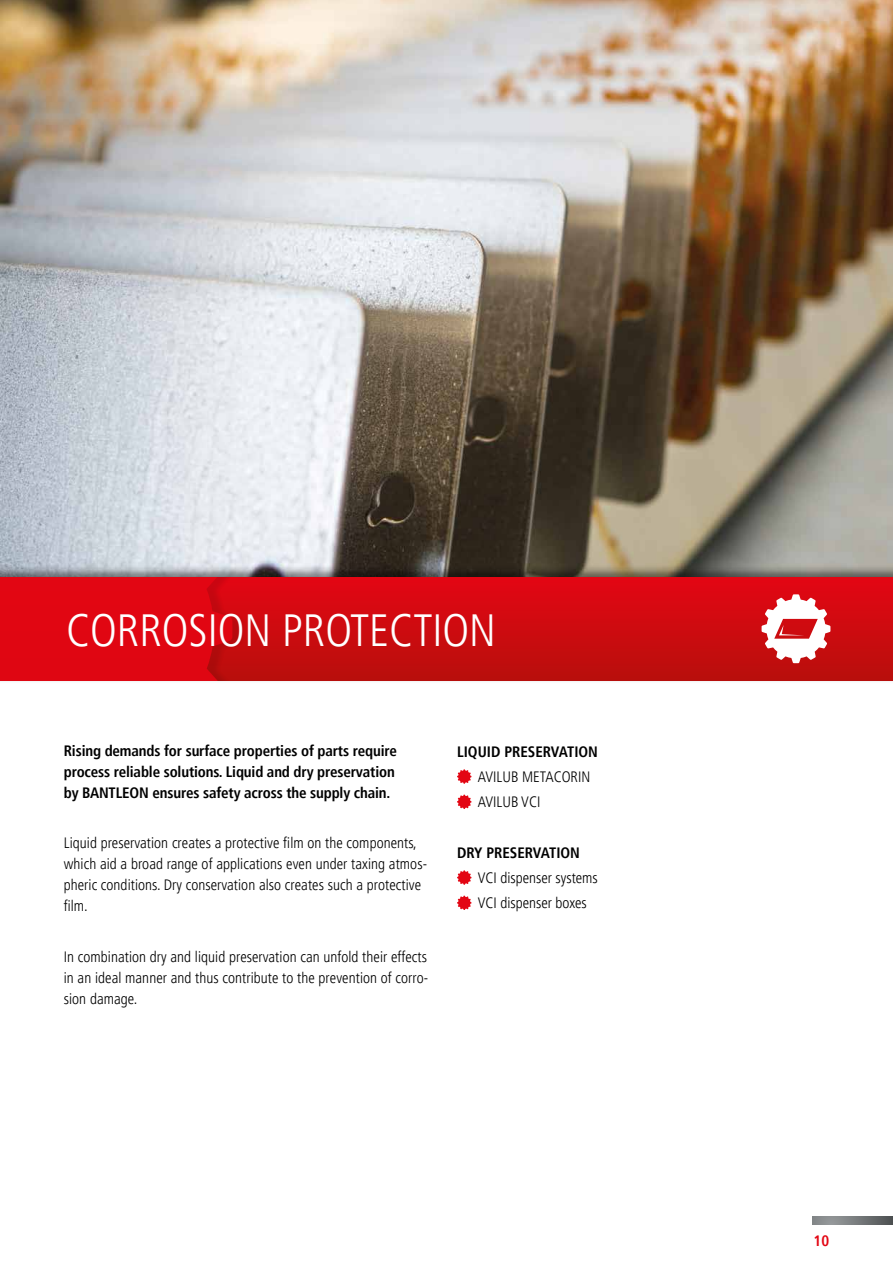
<style>
.page{position:relative;width:893px;height:1263px;background:#fff}
.page>*{position:absolute;margin:0;border:0;box-sizing:border-box;transform-origin:0 0}
.t1{font:300 condensed 45px "Frutiger LT Pro";color:#fff}
.t2{font:300 condensed 15px/21px "Frutiger LT Pro";letter-spacing:.005em;color:#000}
.t3{font:700 condensed 15px/21px "Frutiger LT Pro";letter-spacing:-.01em;color:#000}
.t4{font:700 condensed 15px "Frutiger LT Pro";color:#e30613}
</style>
<div class="page">
<svg style="left:812px;top:1216px;width:81px;height:9px"></svg>
<img style="left:0;top:0;width:893px;height:565px">
<div style="left:0;top:565px;width:893px;height:119px;background:#000;opacity:.5"></div>
<div style="left:0;top:577px;width:893px;height:103px;background:linear-gradient(to bottom,#e30713,#b80f0c)"></div>
<div style="left:0;top:577px;width:246px;height:103px;background:#000;opacity:.12"></div>
<div style="left:0;top:577px;width:232px;height:103px;background:#e00612"></div>
<svg style="left:762px;top:594px;width:68px;height:69px"></svg>
<svg style="left:457px;top:769px;width:14px;height:15px"></svg>
<svg style="left:457px;top:795px;width:14px;height:14px"></svg>
<svg style="left:457px;top:870px;width:14px;height:15px"></svg>
<svg style="left:457px;top:896px;width:14px;height:14px"></svg>
<h1 class="t1" style="left:66px;top:604px;width:431px">CORROSION PROTECTION</h1>
<p class="t3" style="left:64px;top:740px;width:335px">Rising demands for surface properties of parts require process reliable solutions. Liquid and dry preservation by BANTLEON ensures safety across the supply chain.</p>
<p class="t2" style="left:64px;top:833px;width:365px">Liquid preservation creates a protective film on the components, which aid a broad range of applications even under taxing atmos&shy;pheric conditions. Dry conservation also creates such a protective film.</p>
<p class="t2" style="left:64px;top:946px;width:366px;text-align:justify">In combination dry and liquid preservation can unfold their effects in an ideal manner and thus contribute to the prevention of corro&shy;sion damage.</p>
<p class="t3" style="left:457px;top:741px;width:142px">LIQUID PRESERVATION</p>
<p class="t2" style="left:478px;top:764px;width:114px;line-height:25.2px">AVILUB METACORIN<br>AVILUB VCI</p>
<p class="t3" style="left:457px;top:842px;width:124px">DRY PRESERVATION</p>
<p class="t2" style="left:478px;top:865px;width:122px;line-height:25.2px">VCI dispenser systems<br>VCI dispenser boxes</p>
<p class="t4" style="left:814px;top:1231px;width:17px">10</p>
</div>
